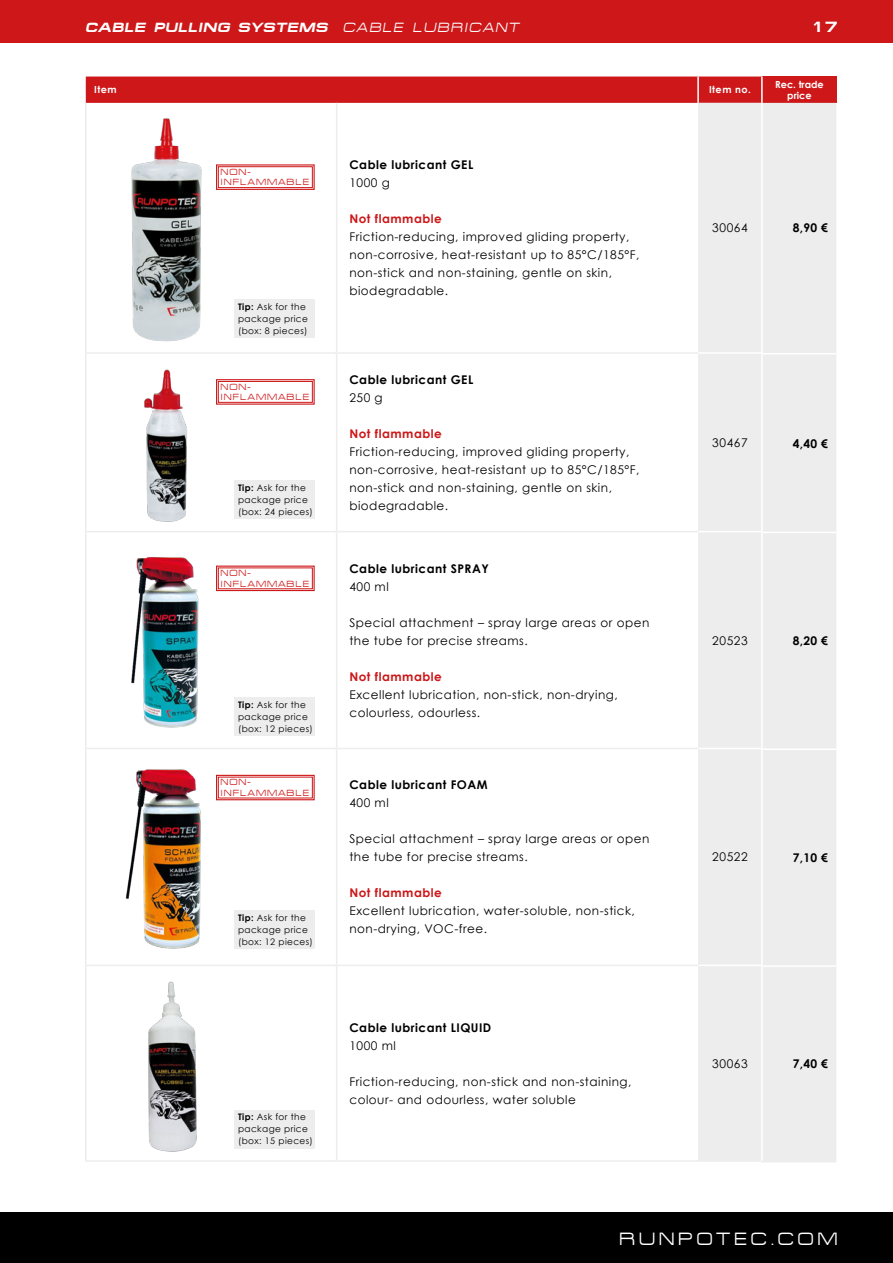
<style>
.page{position:relative;width:893px;height:1263px;background:#fff}
.page>*{position:absolute;margin:0;border:0;box-sizing:border-box;transform-origin:0 0}
.t1{font:18px "Micro Extended";letter-spacing:.2em;color:#fff}
.t2{font:700 15px "Micro Extended";color:#fff}
.t3{font:italic 700 13.5px "Micro Extended";letter-spacing:.04em;color:#fff}
.t4{font:12px/18px "Century Gothic";letter-spacing:.04em;color:#000}
.t5{font:700 12px "Century Gothic";letter-spacing:.04em;color:#000}
.t6{font:700 12px "Century Gothic";letter-spacing:.04em;color:#cd1719}
.t7{font:700 9.75px/10.5px "Century Gothic";color:#fff;text-align:center}
.t8{font:9px/12px "Century Gothic";letter-spacing:.04em;color:#000}
.t9{font:9px/10.5px "Micro Extended";letter-spacing:.1em;color:#cd1719}
.s1{font-weight:400}
.s2{font-weight:700}
</style>
<div class="page">
<div style="left:0;top:0;width:893px;height:43px;background:#cd1719"></div>
<div style="left:0;top:1212px;width:893px;height:51px;background:#000"></div>
<img style="left:131px;top:118px;width:71px;height:224px">
<img style="left:125px;top:769px;width:76px;height:180px">
<img style="left:131px;top:557px;width:68px;height:171px">
<img style="left:144px;top:369px;width:43px;height:153px">
<img style="left:148px;top:981px;width:49px;height:171px">
<div style="left:86px;top:77px;width:675px;height:26px;background:#cd1719"></div>
<div style="left:698px;top:103px;width:63px;height:1057px;background:#ededed"></div>
<hr style="left:85px;top:103px;width:2px;height:249px;background:#ededed">
<hr style="left:85px;top:354px;width:2px;height:177px;background:#ededed">
<hr style="left:698px;top:352px;width:64px;height:2px;background:#fff">
<hr style="left:85px;top:532px;width:2px;height:216px;background:#ededed">
<hr style="left:698px;top:531px;width:64px;height:1px;background:#fff">
<hr style="left:85px;top:749px;width:2px;height:216px;background:#ededed">
<hr style="left:698px;top:748px;width:64px;height:1px;background:#fff">
<hr style="left:85px;top:966px;width:2px;height:194px;background:#ededed">
<hr style="left:85px;top:1160px;width:252px;height:2px;background:#ededed">
<hr style="left:337px;top:1160px;width:361px;height:2px;background:#ededed">
<hr style="left:698px;top:965px;width:64px;height:1px;background:#fff">
<hr style="left:698px;top:1160px;width:64px;height:2px;background:#ededed">
<hr style="left:336px;top:103px;width:1px;height:249px;background:#ededed">
<hr style="left:85px;top:352px;width:252px;height:2px;background:#ededed">
<hr style="left:337px;top:352px;width:361px;height:2px;background:#ededed">
<hr style="left:336px;top:354px;width:1px;height:177px;background:#ededed">
<hr style="left:85px;top:531px;width:252px;height:1px;background:#ededed">
<hr style="left:337px;top:531px;width:361px;height:1px;background:#ededed">
<hr style="left:336px;top:532px;width:1px;height:216px;background:#ededed">
<hr style="left:85px;top:748px;width:252px;height:1px;background:#ededed">
<hr style="left:337px;top:748px;width:361px;height:1px;background:#ededed">
<hr style="left:336px;top:749px;width:1px;height:216px;background:#ededed">
<hr style="left:85px;top:965px;width:252px;height:1px;background:#ededed">
<hr style="left:337px;top:965px;width:361px;height:1px;background:#ededed">
<hr style="left:336px;top:966px;width:1px;height:194px;background:#ededed">
<hr style="left:697px;top:77px;width:2px;height:26px;background:#fff">
<div style="left:216px;top:164px;width:99px;height:26px;background:#fff;border:1px solid #cd1719"></div>
<div style="left:218px;top:167px;width:95px;height:21px;border:1px solid #cd1719"></div>
<div style="left:216px;top:379px;width:99px;height:26px;background:#fff;border:1px solid #cd1719"></div>
<div style="left:218px;top:381px;width:95px;height:21px;border:1px solid #cd1719"></div>
<div style="left:216px;top:566px;width:99px;height:25px;background:#fff;border:1px solid #cd1719"></div>
<div style="left:216px;top:775px;width:99px;height:25px;background:#fff;border:1px solid #cd1719"></div>
<div style="left:234px;top:300px;width:81px;height:38px;background:#ededed"></div>
<div style="left:234px;top:480px;width:81px;height:39px;background:#ededed"></div>
<div style="left:234px;top:697px;width:81px;height:39px;background:#ededed"></div>
<div style="left:234px;top:910px;width:81px;height:38px;background:#ededed"></div>
<div style="left:234px;top:1110px;width:81px;height:38px;background:#ededed"></div>
<div style="left:762px;top:77px;width:74px;height:26px;background:#cd1719"></div>
<div style="left:763px;top:103px;width:73px;height:1058px;background:#ededed"></div>
<hr style="left:761px;top:353px;width:75px;height:1px;background:#fff">
<hr style="left:761px;top:532px;width:75px;height:1px;background:#fff">
<hr style="left:761px;top:748px;width:75px;height:2px;background:#fff">
<hr style="left:761px;top:967px;width:2px;height:194px;background:#fff">
<hr style="left:761px;top:965px;width:75px;height:2px;background:#fff">
<hr style="left:761px;top:77px;width:2px;height:26px;background:#fff">
<hr style="left:761px;top:1161px;width:75px;height:1px;background:#ededed">
<p class="t3" style="left:85px;top:20px;width:435px">CABLE PULLING SYSTEMS <span class="s1">CABLE LUBRICANT</span></p>
<p class="t7" style="left:94px;top:84px;width:24px">Item</p>
<p class="t7" style="left:709px;top:84px;width:44px">Item no.</p>
<p class="t9" style="left:221px;top:167px;width:90px">NON-<br>INFLAMMABLE</p>
<p class="t8" style="left:238px;top:301px;width:71px"><span class="s2">Tip:</span> Ask for the package price (box: 8 pieces)</p>
<p class="t9" style="left:221px;top:381px;width:90px">NON-<br>INFLAMMABLE</p>
<p class="t8" style="left:238px;top:482px;width:76px"><span class="s2">Tip:</span> Ask for the package price (box: 24 pieces)</p>
<p class="t9" style="left:221px;top:568px;width:90px">NON-<br>INFLAMMABLE</p>
<p class="t8" style="left:238px;top:698px;width:76px"><span class="s2">Tip:</span> Ask for the package price (box: 12 pieces)</p>
<p class="t9" style="left:221px;top:777px;width:90px">NON-<br>INFLAMMABLE</p>
<p class="t8" style="left:238px;top:911px;width:76px"><span class="s2">Tip:</span> Ask for the package price (box: 12 pieces)</p>
<p class="t5" style="left:349px;top:155px;width:125px">Cable lubricant GEL</p>
<p class="t4" style="left:349px;top:173px;width:42px">1000 g</p>
<p class="t6" style="left:349px;top:209px;width:94px">Not flammable</p>
<p class="t4" style="left:349px;top:227px;width:291px">Friction-reducing, improved gliding property, non-corrosive, heat-resistant up to 85°C/185°F, non-stick and non-staining, gentle on skin, biodegradable.</p>
<p class="t5" style="left:349px;top:370px;width:125px">Cable lubricant GEL</p>
<p class="t4" style="left:349px;top:388px;width:35px">250 g</p>
<p class="t6" style="left:349px;top:424px;width:94px">Not flammable</p>
<p class="t4" style="left:349px;top:442px;width:291px">Friction-reducing, improved gliding property, non-corrosive, heat-resistant up to 85°C/185°F, non-stick and non-staining, gentle on skin, biodegradable.</p>
<p class="t5" style="left:349px;top:559px;width:141px">Cable lubricant SPRAY</p>
<p class="t4" style="left:349px;top:577px;width:41px">400 ml</p>
<p class="t4" style="left:349px;top:613px;width:301px">Special attachment – spray large areas or open the tube for precise streams.</p>
<p class="t6" style="left:349px;top:667px;width:94px">Not flammable</p>
<p class="t4" style="left:349px;top:685px;width:270px">Excellent lubrication, non-stick, non-drying, colourless, odourless.</p>
<p class="t5" style="left:349px;top:776px;width:140px">Cable lubricant FOAM</p>
<p class="t4" style="left:349px;top:794px;width:41px">400 ml</p>
<p class="t4" style="left:349px;top:830px;width:301px">Special attachment – spray large areas or open the tube for precise streams.</p>
<p class="t6" style="left:349px;top:884px;width:94px">Not flammable</p>
<p class="t4" style="left:349px;top:902px;width:287px">Excellent lubrication, water-soluble, non-stick, non-drying, VOC-free.</p>
<p class="t4" style="left:712px;top:219px;width:37px">30064</p>
<p class="t4" style="left:712px;top:433px;width:37px">30467</p>
<p class="t4" style="left:712px;top:631px;width:37px">20523</p>
<p class="t4" style="left:712px;top:848px;width:37px">20522</p>
<p class="t2" style="left:811px;top:18px;width:28px">17</p>
<p class="t7" style="left:775px;top:79px;width:50px">Rec. trade price</p>
<p class="t5" style="left:793px;top:219px;width:37px">8,90 €</p>
<p class="t5" style="left:793px;top:434px;width:37px">4,40 €</p>
<p class="t5" style="left:793px;top:632px;width:37px">8,20 €</p>
<p class="t5" style="left:793px;top:849px;width:37px">7,10 €</p>
<p class="t8" style="left:238px;top:1111px;width:76px"><span class="s2">Tip:</span> Ask for the package price (box: 15 pieces)</p>
<p class="t5" style="left:349px;top:1018px;width:143px">Cable lubricant LIQUID</p>
<p class="t4" style="left:349px;top:1036px;width:48px">1000 ml</p>
<p class="t4" style="left:349px;top:1072px;width:283px">Friction-reducing, non-stick and non-staining, colour- and odourless, water soluble</p>
<p class="t4" style="left:712px;top:1054px;width:37px">30063</p>
<p class="t5" style="left:793px;top:1055px;width:37px">7,40 €</p>
<h1 class="t1" style="left:619px;top:1229px;width:220px">RUNPOTEC.COM</h1>
</div>
